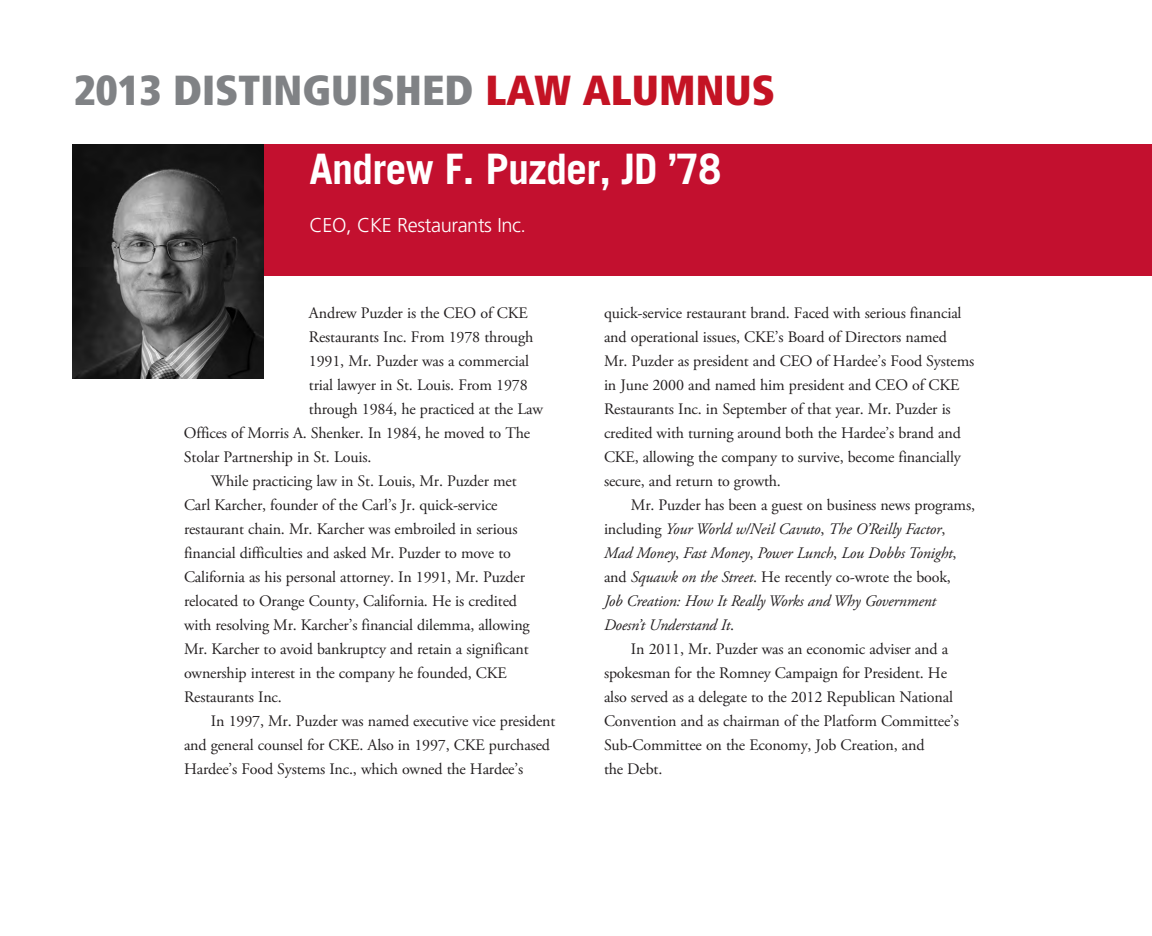
<style>
.page{position:relative;width:1152px;height:936px;background:#fff}
.page>*{position:absolute;margin:0;border:0;box-sizing:border-box;transform-origin:0 0}
.Alum_Award{font:900 condensed 42px "Frutiger LT Std";color:#808285}
.Alum_name_new{font:700 42px "Trade Gothic LT Std";letter-spacing:-.02em;color:#fff}
.Alum_info{font:300 20px "Frutiger LT Std";letter-spacing:-.02em;color:#fff}
.Alum_bio{font:16px/24px "Adobe Garamond Pro";letter-spacing:-.01em;color:#231f20}
.Alum_bio-2{font:italic 16px/24px "Adobe Garamond Pro";letter-spacing:-.01em;color:#231f20}
.s1{color:#c41324}
.s2{font-style:normal}
</style>
<div class="page">
<div style="left:72px;top:144px;width:1080px;height:132px;background:#c3102f"></div>
<img style="left:72px;top:144px;width:192px;height:235px">
<p class="Alum_Award" style="left:74px;top:64px;width:703px">2013 DISTINGUISHED <span class="s1">LAW ALUMNUS</span></p>
<p class="Alum_name_new" style="left:310px;top:144px;width:413px">Andrew F. Puzder, JD ’78</p>
<p class="Alum_info" style="left:310px;top:214px;width:218px">CEO, CKE Restaurants Inc.</p>
<p class="Alum_bio" style="left:309px;top:301px;width:220px">Andrew Puzder is the CEO of CKE</p>
<p class="Alum_bio" style="left:309px;top:325px;width:226px">Restaurants Inc. From 1978 through</p>
<p class="Alum_bio" style="left:309px;top:349px;width:222px">1991, Mr. Puzder was a commercial</p>
<p class="Alum_bio" style="left:309px;top:373px;width:220px">trial lawyer in St. Louis. From 1978</p>
<p class="Alum_bio" style="left:309px;top:397px;width:235px">through 1984, he practiced at the Law</p>
<p class="Alum_bio" style="left:184px;top:421px;width:348px">Offices of Morris A. Shenker. In 1984, he moved to The</p>
<p class="Alum_bio" style="left:184px;top:445px;width:189px">Stolar Partnership in St. Louis.</p>
<p class="Alum_bio" style="left:211px;top:469px;width:307px">While practicing law in St. Louis, Mr. Puzder met</p>
<p class="Alum_bio" style="left:184px;top:493px;width:347px">Carl Karcher, founder of the Carl’s Jr. quick-service restaurant chain. Mr. Karcher was embroiled in serious financial difficulties and asked Mr. Puzder to move to California as his personal attorney. In 1991, Mr. Puzder relocated to Orange County, California. He is credited with resolving Mr. Karcher’s financial dilemma, allowing Mr. Karcher to avoid bankruptcy and retain a significant ownership interest in the company he founded, CKE Restaurants Inc.</p>
<p class="Alum_bio" style="left:184px;top:709px;width:373px;text-indent:27px">In 1997, Mr. Puzder was named executive vice president and general counsel for CKE. Also in 1997, CKE purchased<br>Hardee’s Food Systems Inc., which owned the Hardee’s</p>
<p class="Alum_bio" style="left:604px;top:301px;width:372px">quick-service restaurant brand. Faced with serious financial and operational issues, CKE’s Board of Directors named Mr. Puzder as president and CEO of Hardee’s Food Systems in June 2000 and named him president and CEO of CKE Restaurants Inc. in September of that year. Mr. Puzder is credited with turning around both the Hardee’s brand and CKE, allowing the company to survive, become financially secure, and return to growth.</p>
<p class="Alum_bio-2" style="left:604px;top:493px;width:373px;text-indent:27px"><span class="s2">Mr. Puzder has been a guest on business news programs, including</span> Your World w/Neil Cavuto<span class="s2">,</span> The O’Reilly Factor<span class="s2">, </span>Mad Money<span class="s2">,</span> Fast Money<span class="s2">,</span> Power Lunch<span class="s2">,</span> Lou Dobbs Tonight<span class="s2">, and</span> Squawk on the Street<span class="s2">. He recently co-wrote the book,<br></span>Job Creation: How It Really Works and Why Government Doesn’t Understand It<span class="s2">.</span></p>
<p class="Alum_bio" style="left:604px;top:637px;width:357px;text-indent:27px">In 2011, Mr. Puzder was an economic adviser and a spokesman for the Romney Campaign for President. He also served as a delegate to the 2012 Republican National Convention and as chairman of the Platform Committee’s Sub-Committee on the Economy, Job Creation, and<br>the Debt.</p>
</div>
